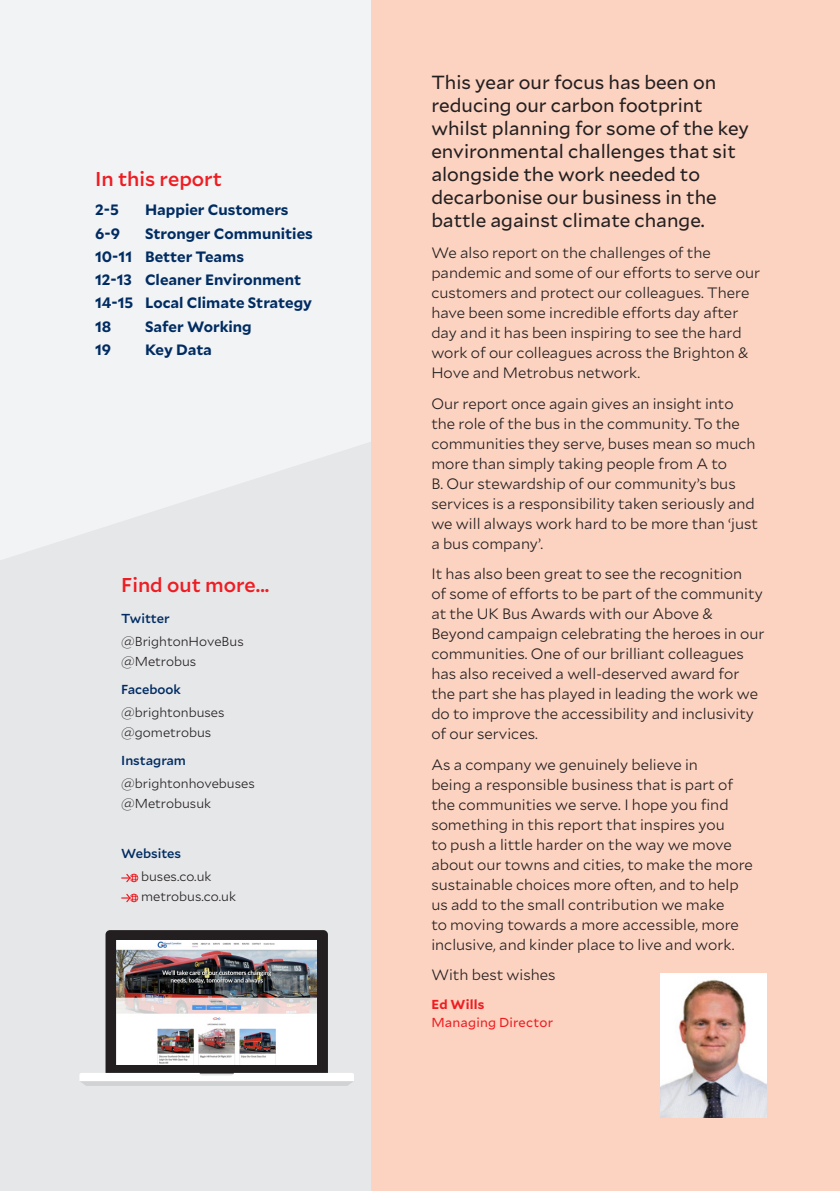
<style>
.page{position:relative;width:840px;height:1191px;background:#fff}
.page>*{position:absolute;margin:0;border:0;box-sizing:border-box;transform-origin:0 0}
.t1{font:500 20px "Mallory";color:#ee1d23}
.t2{font:19px/23px "Mallory";color:#231f20}
.t3{font:300 15px/20px "Mallory";color:#231f20}
.t4{font:700 15px/23.2px "Mallory";color:#002c62}
.t5{font:300 13px/20px "Mallory";color:#231f20}
.t6{font:500 13px "Mallory";color:#002c62}
.t7{font:13px "Mallory";letter-spacing:.015em;color:#ee1d23}
.t8{font:700 13px "Mallory";color:#ee1d23}
</style>
<div class="page">
<div style="left:371px;top:0;width:468px;height:1191px;background:#fcd2c0"></div>
<div style="left:0;top:0;width:370px;height:1191px;background:#e6e7e9"></div>
<svg style="left:0;top:0;width:370px;height:903px;fill:#f2f3f4"></svg>
<svg style="left:121px;top:873px;width:17px;height:9px"></svg>
<svg style="left:121px;top:893px;width:17px;height:9px"></svg>
<img style="left:79px;top:930px;width:275px;height:155px">
<img style="left:660px;top:973px;width:105px;height:144px">
<h1 class="t1" style="left:95px;top:164px;width:128px">In this report</h1>
<p class="t4" style="left:95px;top:197px;width:25px">2-5</p>
<p class="t4" style="left:145px;top:197px;width:145px">Happier Customers</p>
<p class="t4" style="left:95px;top:221px;width:26px">6-9</p>
<p class="t4" style="left:95px;top:221px;width:219px;text-indent:50px">Stronger Communities<br>10-11 Better Teams<br>12-13 Cleaner Environment<br>14-15 Local Climate Strategy<br>18</p>
<p class="t4" style="left:145px;top:314px;width:108px">Safer Working</p>
<p class="t4" style="left:95px;top:337px;width:18px">19</p>
<p class="t4" style="left:145px;top:337px;width:68px">Key Data</p>
<h1 class="t1" style="left:121px;top:571px;width:149px">Find out more...</h1>
<p class="t6" style="left:121px;top:609px;width:50px">Twitter</p>
<p class="t5" style="left:121px;top:631px;width:124px">@BrightonHoveBus @Metrobus</p>
<p class="t6" style="left:121px;top:680px;width:61px">Facebook</p>
<p class="t5" style="left:121px;top:702px;width:105px">@brightonbuses @gometrobus</p>
<p class="t6" style="left:121px;top:751px;width:66px">Instagram</p>
<p class="t5" style="left:121px;top:772px;width:135px">@brightonhovebuses @Metrobusuk</p>
<p class="t6" style="left:121px;top:844px;width:61px">Websites</p>
<p class="t5" style="left:141px;top:865px;width:96px">buses.co.uk metrobus.co.uk</p>
<p class="t2" style="left:431px;top:70px;width:319px">This year our focus has been on reducing our carbon footprint whilst planning for some of the key environmental challenges that sit alongside the work needed to decarbonise our business in the battle against climate change.</p>
<p class="t3" style="left:431px;top:242px;width:330px">We also report on the challenges of the pandemic and some of our efforts to serve our customers and protect our colleagues. There have been some incredible efforts day after day and it has been inspiring to see the hard work of our colleagues across the Brighton &amp; Hove and Metrobus network.</p>
<p class="t3" style="left:431px;top:393px;width:328px">Our report once again gives an insight into the role of the bus in the community. To the communities they serve, buses mean so much more than simply taking people from A to<br>B. Our stewardship of our community’s bus services is a responsibility taken seriously and we will always work hard to be more than ‘just a bus company’.</p>
<p class="t3" style="left:431px;top:563px;width:334px">It has also been great to see the recognition<br>of some of efforts to be part of the community at the UK Bus Awards with our Above &amp; Beyond campaign celebrating the heroes in our communities. One of our brilliant colleagues has also received a well-deserved award for the part she has played in leading the work we do to improve the accessibility and inclusivity of our services.</p>
<p class="t3" style="left:431px;top:754px;width:323px">As a company we genuinely believe in<br>being a responsible business that is part of the communities we serve. I hope you find something in this report that inspires you<br>to push a little harder on the way we move about our towns and cities, to make the more sustainable choices more often, and to help us add to the small contribution we make<br>to moving towards a more accessible, more inclusive, and kinder place to live and work.</p>
<p class="t3" style="left:431px;top:964px;width:126px">With best wishes</p>
<p class="t8" style="left:431px;top:994px;width:55px">Ed Wills</p>
<p class="t7" style="left:431px;top:1013px;width:123px">Managing Director</p>
</div>
